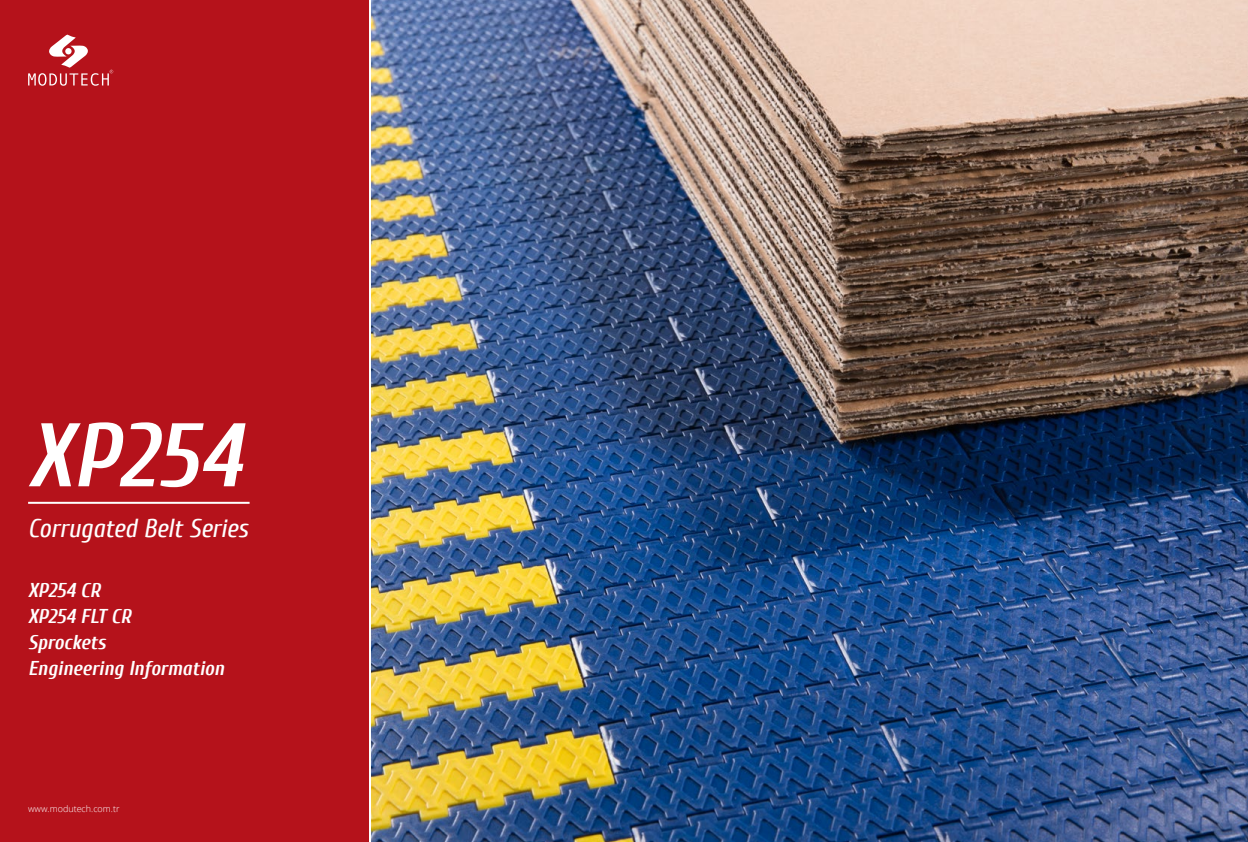
<style>
.page{position:relative;width:1248px;height:842px;background:#fff}
.page>*{position:absolute;margin:0;border:0;box-sizing:border-box;transform-origin:0 0}
.t1{font:italic 700 90px "Cuprum";color:#fff}
.t2{font:italic 26px "Cuprum";color:#fff}
.t3{font:italic 700 20px/26px "Cuprum";color:#fff}
.t4{font:300 9px "Open Sans";color:#fff}
</style>
<div class="page">
<div style="left:0;top:0;width:368px;height:842px;background:#b5121b"></div>
<svg style="left:28px;top:34px;width:85px;height:52px"></svg>
<hr style="left:28px;top:502px;width:221px;height:2px;background:#fff">
<img style="left:371px;top:0;width:876px;height:842px">
<h1 class="t1" style="left:28px;top:406px;width:215px">XP254</h1>
<h2 class="t2" style="left:28px;top:514px;width:222px">Corrugated Belt Series</h2>
<p class="t3" style="left:28px;top:578px;width:198px">XP254 CR<br>XP254 FLT CR<br>Sprockets<br>Engineering Information</p>
<p class="t4" style="left:28px;top:802px;width:93px">www.modutech.com.tr</p>
</div>
